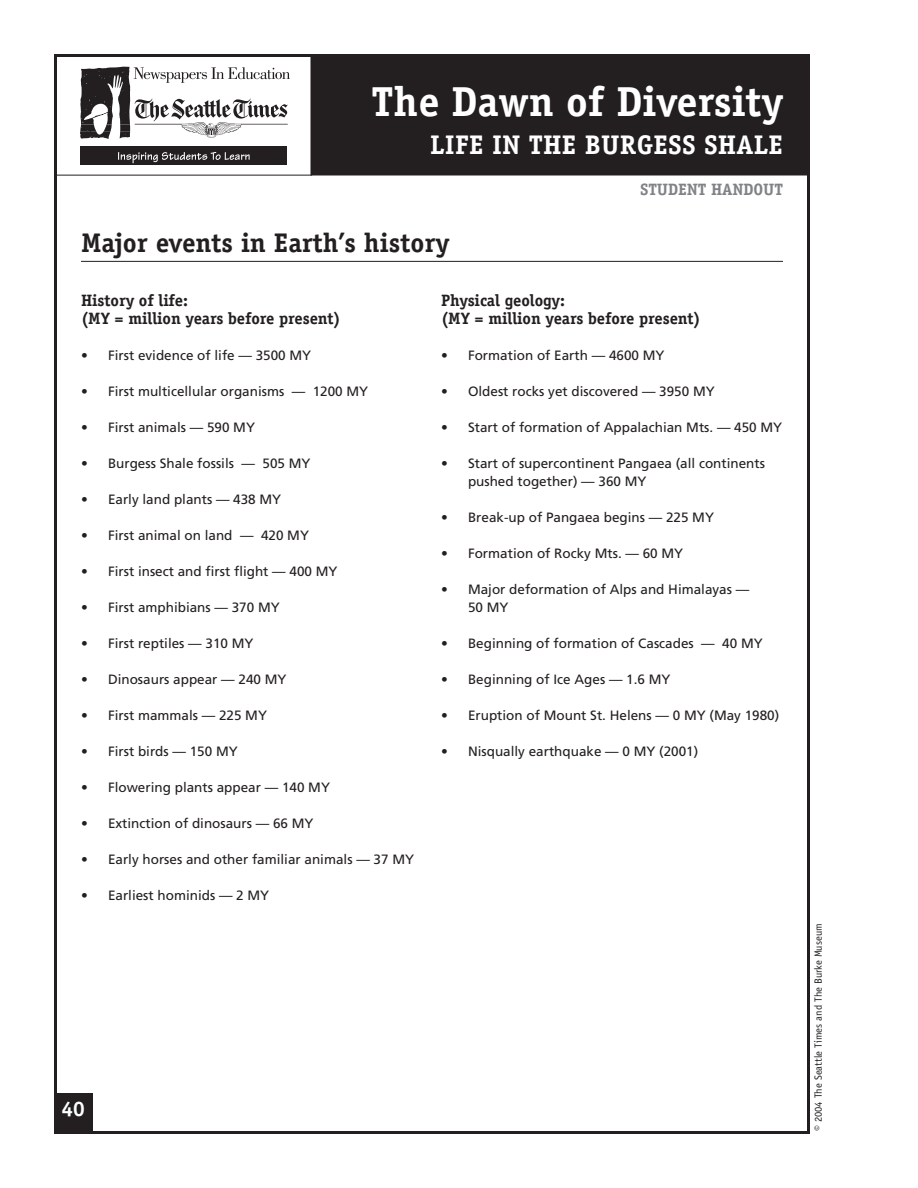
<style>
.page{position:relative;width:918px;height:1188px;background:#fff}
.page>*{position:absolute;margin:0;border:0;box-sizing:border-box;transform-origin:0 0}
.t1{font:700 42px "Officina Serif";color:#fff}
.Head_Chapter{font:700 27px "Officina Serif";color:#231f20}
.t2{font:700 27px "Officina Serif";letter-spacing:.01em;color:#fff}
.t3{font:700 21px "Officina Serif";color:#fff}
.Subhead_11_12{font:700 16.5px/18px "Officina Serif";letter-spacing:-.005em;color:#231f20}
.Subhead_4_space{font:700 16.5px/18px "Officina Serif";letter-spacing:-.005em;color:#231f20}
.t4{font:700 16.5px "Officina Serif";letter-spacing:-.005em;color:#808285}
.Body_bullet{font:13.5px/18px "Frutiger";color:#231f20}
.t5{font:10.5px "Officina Sans";color:#231f20}
</style>
<div class="page">
<svg style="left:80px;top:67px;width:210px;height:72px"></svg>
<div style="left:81px;top:147px;width:206px;height:18px;background:#231f20"></div>
<svg style="left:118px;top:152px;width:132px;height:11px"></svg>
<div style="left:312px;top:56px;width:496px;height:118px;background:#231f20"></div>
<div style="left:310px;top:54px;width:500px;height:122px;border:3px solid #231f20"></div>
<div style="left:54px;top:1094px;width:39px;height:40px;background:#231f20"></div>
<hr style="left:81px;top:261px;width:702px;height:1px;background:#231f20">
<h1 class="t1" style="left:372px;top:75px;width:413px">The Dawn of Diversity</h1>
<h2 class="t2" style="left:430px;top:128px;width:354px">LIFE IN THE BURGESS SHALE</h2>
<p class="t4" style="left:640px;top:179px;width:144px">STUDENT HANDOUT</p>
<p class="Head_Chapter" style="left:81px;top:226px;width:370px">Major events in Earth’s history</p>
<p class="Subhead_4_space" style="left:81px;top:291px;width:261px">History of life:<br>(MY = million years before present)</p>
<p class="Body_bullet" style="left:81px;top:346px;width:232px">• First evidence of life — 3500 MY</p>
<p class="Body_bullet" style="left:81px;top:382px;width:289px">• First multicellular organisms — 1200 MY</p>
<p class="Body_bullet" style="left:81px;top:418px;width:176px">• First animals — 590 MY</p>
<p class="Body_bullet" style="left:81px;top:454px;width:231px">• Burgess Shale fossils — 505 MY</p>
<p class="Body_bullet" style="left:81px;top:490px;width:202px">• Early land plants — 438 MY</p>
<p class="Body_bullet" style="left:81px;top:526px;width:230px">• First animal on land — 420 MY</p>
<p class="Body_bullet" style="left:81px;top:562px;width:258px">• First insect and first flight — 400 MY</p>
<p class="Body_bullet" style="left:81px;top:598px;width:200px">• First amphibians — 370 MY</p>
<p class="Body_bullet" style="left:81px;top:634px;width:174px">• First reptiles — 310 MY</p>
<p class="Body_bullet" style="left:81px;top:670px;width:207px">• Dinosaurs appear — 240 MY</p>
<p class="Body_bullet" style="left:81px;top:706px;width:188px">• First mammals — 225 MY</p>
<p class="Body_bullet" style="left:81px;top:742px;width:158px">• First birds — 150 MY</p>
<p class="Body_bullet" style="left:81px;top:778px;width:251px">• Flowering plants appear — 140 MY</p>
<p class="Body_bullet" style="left:81px;top:814px;width:234px">• Extinction of dinosaurs — 66 MY</p>
<p class="Body_bullet" style="left:81px;top:850px;width:335px">• Early horses and other familiar animals — 37 MY</p>
<p class="Body_bullet" style="left:81px;top:886px;width:190px">• Earliest hominids — 2 MY</p>
<p class="Subhead_11_12" style="left:441px;top:291px;width:261px">Physical geology:<br>(MY = million years before present)</p>
<p class="Body_bullet" style="left:441px;top:346px;width:225px">• Formation of Earth — 4600 MY</p>
<p class="Body_bullet" style="left:441px;top:382px;width:275px">• Oldest rocks yet discovered — 3950 MY</p>
<p class="Body_bullet" style="left:441px;top:418px;width:343px">• Start of formation of Appalachian Mts. — 450 MY</p>
<p class="Body_bullet" style="left:468px;top:454px;width:299px;text-indent:-27px">• Start of supercontinent Pangaea (all continents pushed together) — 360 MY</p>
<p class="Body_bullet" style="left:441px;top:508px;width:275px">• Break-up of Pangaea begins — 225 MY</p>
<p class="Body_bullet" style="left:441px;top:544px;width:244px">• Formation of Rocky Mts. — 60 MY</p>
<p class="Body_bullet" style="left:468px;top:580px;width:283px;text-indent:-27px">• Major deformation of Alps and Himalayas —<br>50 MY</p>
<p class="Body_bullet" style="left:441px;top:634px;width:323px">• Beginning of formation of Cascades — 40 MY</p>
<p class="Body_bullet" style="left:441px;top:670px;width:231px">• Beginning of Ice Ages — 1.6 MY</p>
<p class="Body_bullet" style="left:441px;top:706px;width:340px">• Eruption of Mount St. Helens — 0 MY (May 1980)</p>
<p class="Body_bullet" style="left:441px;top:742px;width:259px">• Nisqually earthquake — 0 MY (2001)</p>
<h3 class="t3" style="left:62px;top:1096px;width:25px">40</h3>
<p class="t5" style="left:812px;top:1131px;width:209px;rotate:-90deg">© 2004 The Seattle Times and The Burke Museum</p>
</div>
